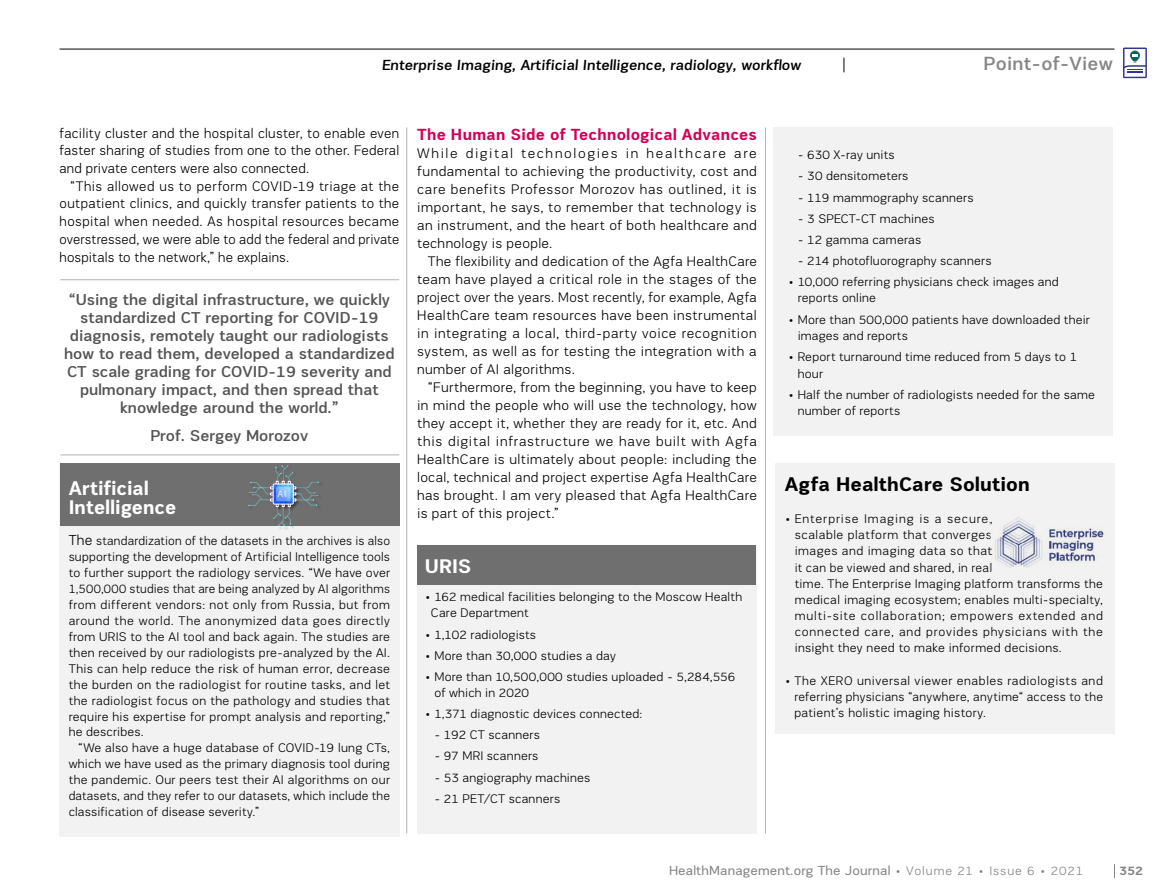
<style>
.page{position:relative;width:1174px;height:893px;background:#fff}
.page>*{position:absolute;margin:0;border:0;box-sizing:border-box;transform-origin:0 0}
.t1{font:700 20.25px/18.9px "PRC Fidelity";letter-spacing:.005em;color:#fff}
.t2{font:700 20.25px "PRC Fidelity";letter-spacing:.01em;color:#000}
.t3{font:500 19.5px "PRC Fidelity";letter-spacing:.01em;color:#868587}
.t4{font:700 16.5px "PRC Fidelity";letter-spacing:.015em;color:#d30057}
.t5{font:500 16.2px/18px "PRC Fidelity";color:#555454;text-align:center}
.t6{font:500 15px "PRC Fidelity";color:#000}
.t7{font:300 14.25px/18px "PRC Fidelity";letter-spacing:.02em;color:#000;text-align:justify}
.t8{font:13.5px "PRC Fidelity";letter-spacing:.01em;color:#858584}
.t9{font:300 12.9px/15.9px "PRC Fidelity";letter-spacing:.02em;color:#000;text-align:justify}
.t10{font:300 12.75px/16.2px "PRC Fidelity";letter-spacing:.02em;color:#000}
.t11{font:700 12.75px "PRC Fidelity";color:#858584}
.t12{font:700 9.45px "Open Sans";color:#edfaff}
.s1{font-size:14.85px}
.s2{font-weight:300;font-size:12.75px}
</style>
<div class="page">
<hr style="left:60px;top:49px;width:1054px;height:1px;background:#000">
<svg style="left:843px;top:58px;width:1px;height:14px"></svg>
<svg style="left:1114px;top:864px;width:1px;height:14px"></svg>
<svg style="left:1123px;top:47px;width:24px;height:32px"></svg>
<hr style="left:60px;top:279px;width:339px;height:1px;background:#b3b2b2">
<hr style="left:60px;top:454px;width:339px;height:1px;background:#b3b2b2">
<div style="left:60px;top:463px;width:340px;height:374px;background:#f2f2f2"></div>
<div style="left:60px;top:463px;width:339px;height:62px;background:#706f6f"></div>
<img style="left:246px;top:484px;width:78px;height:45px">
<svg style="left:248px;top:465px;width:71px;height:61px"></svg>
<div style="left:417px;top:545px;width:340px;height:288px;background:#f2f2f2"></div>
<div style="left:773px;top:128px;width:339px;height:308px;background:#f2f2f2"></div>
<div style="left:417px;top:545px;width:338px;height:40px;background:#706f6f"></div>
<div style="left:775px;top:463px;width:339px;height:271px;background:#f2f2f2"></div>
<img style="left:995px;top:517px;width:109px;height:51px">
<hr style="left:765px;top:128px;width:1px;height:705px;background:#b3b2b2">
<hr style="left:406px;top:128px;width:1px;height:705px;background:#b3b2b2">
<p class="t6" style="left:382px;top:56px;width:422px">Enterprise Imaging, Artificial Intelligence, radiology, workflow</p>
<h2 class="t3" style="left:983px;top:52px;width:131px">Point-of-View</h2>
<p class="t7" style="left:60px;top:124px;width:341px">facility cluster and the hospital cluster, to enable even faster sharing of studies from one to the other. Federal and private centers were also connected.</p>
<p class="t7" style="left:60px;top:177px;width:341px;text-indent:11px">“This allowed us to perform COVID-19 triage at the outpatient clinics, and quickly transfer patients to the hospital when needed. As hospital resources became overstressed, we were able to add the federal and private hospitals to the network,” he explains.</p>
<p class="t5" style="left:64px;top:291px;width:332px">“Using the digital infrastructure, we quickly standardized CT reporting for COVID-19 diagnosis, remotely taught our radiologists how to read them, developed a standardized CT scale grading for COVID-19 severity and pulmonary impact, and then spread that knowledge around the world.”</p>
<p class="t5" style="left:150px;top:426px;width:159px">Prof. Sergey Morozov</p>
<h1 class="t1" style="left:69px;top:478px;width:109px">Artificial<br>Intelligence</h1>
<p class="t9" style="left:69px;top:533px;width:323px"><span class="s1">The</span> standardization of the datasets in the archives is also supporting the development of Artificial Intelligence tools to further support the radiology services. “We have over 1,500,000 studies that are being analyzed by AI algorithms from different vendors: not only from Russia, but from around the world. The anonymized data goes directly from URIS to the AI tool and back again. The studies are then received by our radiologists pre-analyzed by the AI.<br>This can help reduce the risk of human error, decrease the burden on the radiologist for routine tasks, and let the radiologist focus on the pathology and studies that require his expertise for prompt analysis and reporting,” he describes.</p>
<p class="t9" style="left:69px;top:740px;width:323px;text-indent:10px">“We also have a huge database of COVID-19 lung CTs, which we have used as the primary diagnosis tool during the pandemic. Our peers test their AI algorithms on our datasets, and they refer to our datasets, which include the classification of disease severity.”</p>
<p class="t12" style="left:277px;top:488px;width:11px">AI</p>
<p class="t4" style="left:417px;top:125px;width:341px">The Human Side of Technological Advances</p>
<p class="t7" style="left:417px;top:144px;width:341px">While digital technologies in healthcare are fundamental to achieving the productivity, cost and care benefits Professor Morozov has outlined, it is important, he says, to remember that technology is an instrument, and the heart of both healthcare and technology is people.</p>
<p class="t7" style="left:417px;top:252px;width:341px;text-indent:11px">The flexibility and dedication of the Agfa HealthCare team have played a critical role in the stages of the project over the years. Most recently, for example, Agfa HealthCare team resources have been instrumental in integrating a local, third-party voice recognition system, as well as for testing the integration with a number of AI algorithms.</p>
<p class="t7" style="left:417px;top:378px;width:341px;text-indent:11px">“Furthermore, from the beginning, you have to keep in mind the people who will use the technology, how they accept it, whether they are ready for it, etc. And this digital infrastructure we have built with Agfa HealthCare is ultimately about people: including the local, technical and project expertise Agfa HealthCare has brought. I am very pleased that Agfa HealthCare is part of this project.”</p>
<h1 class="t1" style="left:425px;top:556px;width:48px">URIS</h1>
<p class="t10" style="left:431px;top:588px;width:313px;text-indent:-6px">• 162 medical facilities belonging to the Moscow Health<br>Care Department</p>
<p class="t10" style="left:425px;top:626px;width:113px">• 1,102 radiologists</p>
<p class="t10" style="left:425px;top:647px;width:192px">• More than 30,000 studies a day</p>
<p class="t10" style="left:434px;top:668px;width:302px;text-indent:-10px">• More than 10,500,000 studies uploaded - 5,284,556 of which in 2020</p>
<p class="t10" style="left:425px;top:706px;width:219px">• 1,371 diagnostic devices connected:</p>
<p class="t10" style="left:434px;top:727px;width:107px">- 192 CT scanners</p>
<p class="t10" style="left:434px;top:748px;width:106px">- 97 MRI scanners</p>
<p class="t10" style="left:434px;top:769px;width:157px">- 53 angiography machines</p>
<p class="t10" style="left:434px;top:790px;width:127px">- 21 PET/CT scanners</p>
<p class="t10" style="left:797px;top:147px;width:98px">- 630 X-ray units</p>
<p class="t10" style="left:797px;top:168px;width:112px">- 30 densitometers</p>
<p class="t10" style="left:797px;top:189px;width:177px">- 119 mammography scanners</p>
<p class="t10" style="left:797px;top:210px;width:138px">- 3 SPECT-CT machines</p>
<p class="t10" style="left:797px;top:231px;width:125px">- 12 gamma cameras</p>
<p class="t10" style="left:797px;top:252px;width:195px">- 214 photofluorography scanners</p>
<p class="t10" style="left:797px;top:273px;width:262px;text-indent:-10px">• 10,000 referring physicians check images and reports online</p>
<p class="t10" style="left:797px;top:311px;width:294px;text-indent:-10px">• More than 500,000 patients have downloaded their images and reports</p>
<p class="t10" style="left:797px;top:349px;width:281px;text-indent:-10px">• Report turnaround time reduced from 5 days to 1 hour</p>
<p class="t10" style="left:797px;top:386px;width:299px;text-indent:-10px">• Half the number of radiologists needed for the same number of reports</p>
<h1 class="t2" style="left:784px;top:473px;width:246px">Agfa HealthCare Solution</h1>
<p class="t10" style="left:794px;top:511px;width:310px;text-indent:-10px">• Enterprise Imaging is a secure,<br>scalable platform that converges<br>images and imaging data so that<br>it can be viewed and shared, in real<br>time. The Enterprise Imaging platform transforms the medical imaging ecosystem; enables multi-specialty, multi-site collaboration; empowers extended and connected care, and provides physicians with the insight they need to make informed decisions.</p>
<p class="t10" style="left:794px;top:672px;width:310px;text-align:justify;text-indent:-10px">• The XERO universal viewer enables radiologists and referring physicians “anywhere, anytime“ access to the patient’s holistic imaging history.</p>
<p class="t8" style="left:669px;top:863px;width:416px">HealthManagement.org The Journal <span class="s2">• Volume 21 • Issue 6 • 2021</span></p>
<p class="t11" style="left:1119px;top:863px;width:25px">352</p>
</div>
